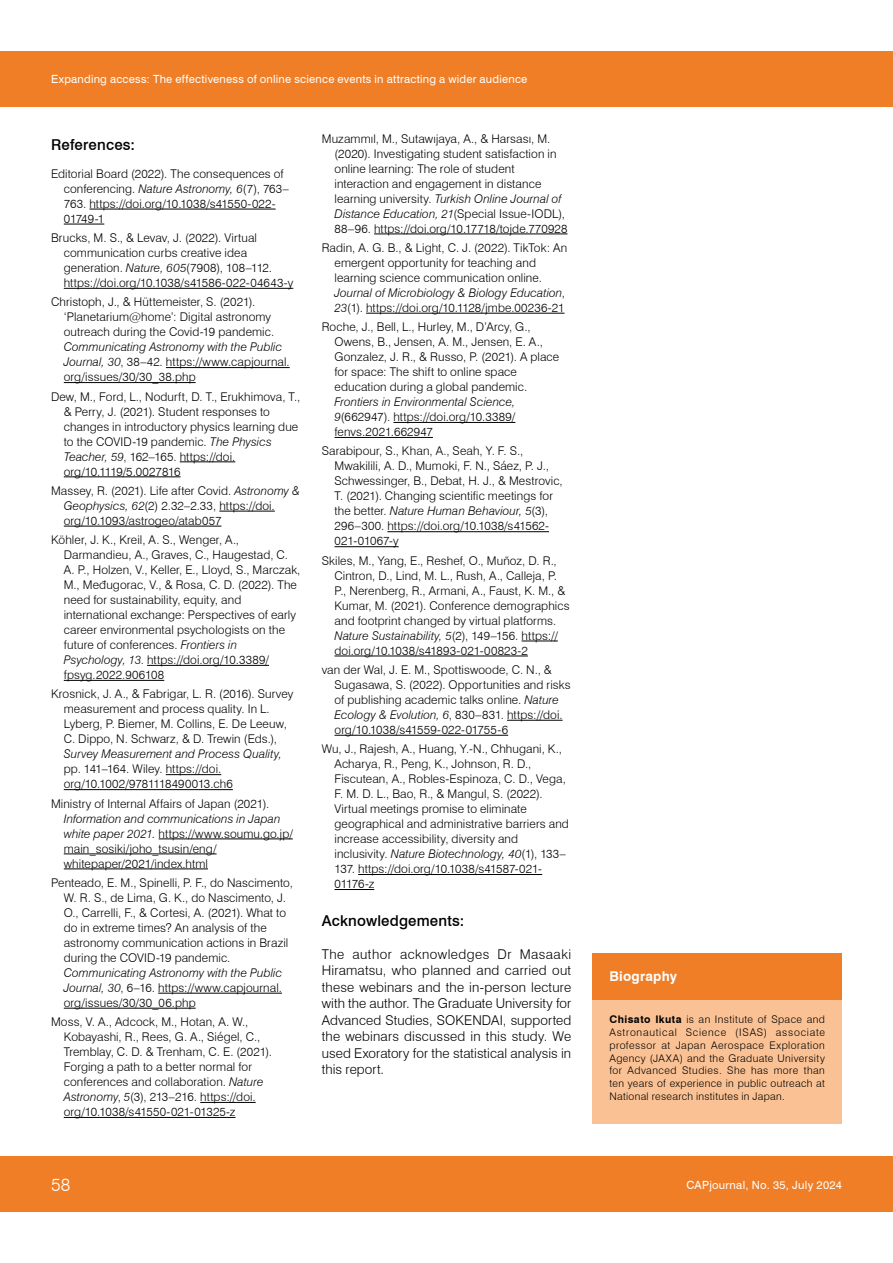
<style>
.page{position:relative;width:893px;height:1263px;background:#fff}
.page>*{position:absolute;margin:0;border:0;box-sizing:border-box;transform-origin:0 0}
.t1{font:300 18px "Swiss 721 BT";color:#fff}
.t2{font:500 15px "Swiss 721 BT";letter-spacing:.015em;color:#000}
.t3{font:300 13.5px/16.5px "Swiss 721 BT";color:#000;text-align:justify}
.t4{font:700 13.5px "Swiss 721 BT";letter-spacing:.015em;color:#fff}
.t5{font:300 12px/15px "Swiss 721 BT";letter-spacing:.01em;color:#000}
.t6{font:italic 300 12px "Swiss 721 BT";letter-spacing:.005em;color:#000}
.t7{font:11.25px "Swiss 721 BT";letter-spacing:.02em;color:#fff}
.t8{font:300 10.5px/12.8px "Swiss 721 BT";letter-spacing:.025em;color:#000;text-align:justify}
.s1{font-style:italic}
.s2{font-weight:700}
</style>
<div class="page">
<div style="left:0;top:51px;width:893px;height:55px;background:#ef7e26"></div>
<div style="left:0;top:1157px;width:893px;height:55px;background:#ef7e26"></div>
<hr style="left:89px;top:209px;width:187px;height:1px;background:#000">
<hr style="left:64px;top:224px;width:40px;height:1px;background:#000">
<hr style="left:64px;top:288px;width:229px;height:1px;background:#000">
<hr style="left:166px;top:367px;width:124px;height:1px;background:#000">
<hr style="left:64px;top:382px;width:132px;height:1px;background:#000">
<hr style="left:180px;top:462px;width:55px;height:1px;background:#000">
<hr style="left:64px;top:477px;width:117px;height:1px;background:#000">
<hr style="left:219px;top:511px;width:56px;height:1px;background:#000">
<hr style="left:64px;top:526px;width:157px;height:1px;background:#000">
<hr style="left:147px;top:665px;width:122px;height:1px;background:#000">
<hr style="left:64px;top:680px;width:100px;height:1px;background:#000">
<hr style="left:166px;top:774px;width:55px;height:1px;background:#000">
<hr style="left:64px;top:789px;width:169px;height:1px;background:#000">
<hr style="left:159px;top:839px;width:134px;height:1px;background:#000">
<hr style="left:64px;top:854px;width:153px;height:1px;background:#000">
<hr style="left:64px;top:869px;width:144px;height:1px;background:#000">
<hr style="left:158px;top:993px;width:124px;height:1px;background:#000">
<hr style="left:64px;top:1008px;width:132px;height:1px;background:#000">
<hr style="left:200px;top:1102px;width:56px;height:1px;background:#000">
<hr style="left:64px;top:1117px;width:172px;height:1px;background:#000">
<hr style="left:374px;top:234px;width:193px;height:1px;background:#000">
<hr style="left:366px;top:313px;width:198px;height:1px;background:#000">
<hr style="left:393px;top:422px;width:122px;height:1px;background:#000">
<hr style="left:334px;top:437px;width:99px;height:1px;background:#000">
<hr style="left:387px;top:531px;width:162px;height:1px;background:#000">
<hr style="left:334px;top:546px;width:65px;height:1px;background:#000">
<hr style="left:522px;top:641px;width:36px;height:1px;background:#000">
<hr style="left:334px;top:656px;width:194px;height:1px;background:#000">
<hr style="left:507px;top:720px;width:56px;height:1px;background:#000">
<hr style="left:334px;top:735px;width:174px;height:1px;background:#000">
<hr style="left:358px;top:874px;width:184px;height:1px;background:#000">
<hr style="left:334px;top:889px;width:40px;height:1px;background:#000">
<div style="left:592px;top:998px;width:250px;height:126px;background:#fac294"></div>
<div style="left:592px;top:953px;width:250px;height:46px;background:#ef7e26"></div>
<p class="t7" style="left:51px;top:72px;width:478px">Expanding access: The effectiveness of online science events in attracting a wider audience</p>
<p class="t2" style="left:51px;top:136px;width:86px">References:</p>
<p class="t5" style="left:64px;top:166px;width:227px;text-indent:-13px">Editorial Board (2022). The consequences of conferencing. <span class="s1">Nature Astronomy, 6</span>(7), 763– 763. https://doi.org/10.1038/s41550-022- 01749-1</p>
<p class="t5" style="left:64px;top:230px;width:231px;text-indent:-13px">Brucks, M. S., &amp; Levav, J. (2022). Virtual communication curbs creative idea generation. <span class="s1">Nature, 605</span>(7908), 108–112. https://doi.org/10.1038/s41586-022-04643-y</p>
<p class="t5" style="left:64px;top:294px;width:212px;text-indent:-13px">Christoph, J., &amp; Hüttemeister, S. (2021). ‘Planetarium@home’: Digital astronomy outreach during the Covid-19 pandemic.</p>
<p class="t5" style="left:64px;top:339px;width:227px"><span class="s1">Communicating Astronomy with the Public<br>Journal, 30</span>, 38–42. https://www.capjournal. org/issues/30/30_38.php</p>
<p class="t5" style="left:64px;top:389px;width:238px;text-indent:-13px">Dew, M., Ford, L., Nodurft, D. T., Erukhimova, T., &amp; Perry, J. (2021). Student responses to changes in introductory physics learning due to the COVID-19 pandemic. <span class="s1">The Physics Teacher, 59</span>, 162–165. https://doi. org/10.1119/5.0027816</p>
<p class="t5" style="left:64px;top:483px;width:238px;text-indent:-13px">Massey, R. (2021). Life after Covid. <span class="s1">Astronomy &amp;<br>Geophysics, 62</span>(2) 2.32–2.33, https://doi. org/10.1093/astrogeo/atab057</p>
<p class="t5" style="left:64px;top:532px;width:238px;text-indent:-13px">Köhler, J. K., Kreil, A. S., Wenger, A., Darmandieu, A., Graves, C., Haugestad, C.<br>A. P., Holzen, V., Keller, E., Lloyd, S., Marczak, M., Međugorac, V., &amp; Rosa, C. D. (2022). The need for sustainability, equity, and international exchange: Perspectives of early career environmental psychologists on the future of conferences. <span class="s1">Frontiers in Psychology, 13</span>. https://doi.org/10.3389/ fpsyg.2022.906108</p>
<p class="t5" style="left:64px;top:686px;width:231px;text-indent:-13px">Krosnick, J. A., &amp; Fabrigar, L. R. (2016). Survey measurement and process quality. In L.<br>Lyberg, P. Biemer, M. Collins, E. De Leeuw, C. Dippo, N. Schwarz, &amp; D. Trewin (Eds.),</p>
<p class="t6" style="left:64px;top:747px;width:220px">Survey Measurement and Process Quality,</p>
<p class="t5" style="left:64px;top:761px;width:171px">pp. 141–164. Wiley. https://doi. org/10.1002/9781118490013.ch6</p>
<p class="t5" style="left:51px;top:796px;width:220px">Ministry of Internal Affairs of Japan (2021).</p>
<p class="t5" style="left:64px;top:811px;width:231px"><span class="s1">Information and communications in Japan white paper 2021.</span> https://www.soumu.go.jp/ main_sosiki/joho_tsusin/eng/ whitepaper/2021/index.html</p>
<p class="t5" style="left:64px;top:875px;width:231px;text-indent:-13px">Penteado, E. M., Spinelli, P. F., do Nascimento, W. R. S., de Lima, G. K., do Nascimento, J.<br>O., Carrelli, F., &amp; Cortesi, A. (2021). What to do in extreme times? An analysis of the astronomy communication actions in Brazil during the COVID-19 pandemic.</p>
<p class="t5" style="left:64px;top:965px;width:220px;text-align:justify"><span class="s1">Communicating Astronomy with the Public Journal, 30</span>, 6–16. https://www.capjournal. org/issues/30/30_06.php</p>
<p class="t5" style="left:64px;top:1014px;width:210px;text-indent:-13px">Moss, V. A., Adcock, M., Hotan, A. W., Kobayashi, R., Rees, G. A., Siégel, C., Tremblay, C. D. &amp; Trenham, C. E. (2021).<br>Forging a path to a better normal for conferences and collaboration. <span class="s1">Nature Astronomy</span>, <span class="s1">5</span>(3), 213–216. https://doi. org/10.1038/s41550-021-01325-z</p>
<p class="t5" style="left:334px;top:131px;width:234px;text-indent:-13px">Muzammıl, M., Sutawıjaya, A., &amp; Harsası, M. (2020). Investigating student satisfaction in online learning: The role of student interaction and engagement in distance learning university. <span class="s1">Turkish Online Journal of Distance Education, 21</span>(Special Issue-IODL), 88–96. https://doi.org/10.17718/tojde.770928</p>
<p class="t5" style="left:335px;top:240px;width:234px;text-indent:-13px">Radin, A. G. B., &amp; Light, C. J. (2022). TikTok: An emergent opportunity for teaching and learning science communication online.<br><span class="s1">Journal of Microbiology &amp; Biology Education</span>, <span class="s1">23</span>(1). https://doi.org/10.1128/jmbe.00236-21</p>
<p class="t5" style="left:334px;top:319px;width:226px;text-indent:-13px">Roche, J., Bell, L., Hurley, M., D’Arcy, G., Owens, B., Jensen, A. M., Jensen, E. A., Gonzalez, J. R., &amp; Russo, P. (2021). A place for space: The shift to online space education during a global pandemic.</p>
<p class="t5" style="left:334px;top:394px;width:182px;text-align:justify"><span class="s1">Frontiers in Environmental Science, 9</span>(662947). https://doi.org/10.3389/ fenvs.2021.662947</p>
<p class="t5" style="left:334px;top:444px;width:230px;text-indent:-13px">Sarabipour, S., Khan, A., Seah, Y. F. S., Mwakilili, A. D., Mumoki, F. N., Sáez, P. J., Schwessinger, B., Debat, H. J., &amp; Mestrovic, T. (2021). Changing scientific meetings for the better. <span class="s1">Nature Human Behaviour, 5</span>(3), 296–300. https://doi.org/10.1038/s41562- 021-01067-y</p>
<p class="t5" style="left:334px;top:553px;width:237px;text-indent:-13px">Skiles, M., Yang, E., Reshef, O., Muñoz, D. R., Cintron, D., Lind, M. L., Rush, A., Calleja, P.<br>P., Nerenberg, R., Armani, A., Faust, K. M., &amp; Kumar, M. (2021). Conference demographics and footprint changed by virtual platforms.<br><span class="s1">Nature Sustainability, 5</span>(2), 149–156. https:// doi.org/10.1038/s41893-021-00823-2</p>
<p class="t5" style="left:334px;top:662px;width:238px;text-indent:-13px">van der Wal, J. E. M., Spottiswoode, C. N., &amp; Sugasawa, S. (2022). Opportunities and risks of publishing academic talks online. <span class="s1">Nature Ecology &amp; Evolution, 6</span>, 830–831. https://doi. org/10.1038/s41559-022-01755-6</p>
<p class="t5" style="left:334px;top:741px;width:236px;text-indent:-13px">Wu, J., Rajesh, A., Huang, Y.-N., Chhugani, K., Acharya, R., Peng, K., Johnson, R. D., Fiscutean, A., Robles-Espinoza, C. D., Vega, F. M. D. L., Bao, R., &amp; Mangul, S. (2022).<br>Virtual meetings promise to eliminate geographical and administrative barriers and increase accessibility, diversity and inclusivity. <span class="s1">Nature Biotechnology, 40</span>(1), 133– 137. https://doi.org/10.1038/s41587-021- 01176-z</p>
<p class="t2" style="left:322px;top:911px;width:144px">Acknowledgements:</p>
<p class="t3" style="left:322px;top:945px;width:251px">The author acknowledges Dr Masaaki Hiramatsu, who planned and carried out these webinars and the in-person lecture with the author. The Graduate University for Advanced Studies, SOKENDAI, supported the webinars discussed in this study. We used Exoratory for the statistical analysis in this report.</p>
<p class="t4" style="left:609px;top:968px;width:69px">Biography</p>
<p class="t8" style="left:609px;top:1013px;width:217px"><span class="s2">Chisato Ikuta</span> is an Institute of Space and Astronautical Science (ISAS) associate professor at Japan Aerospace Exploration Agency (JAXA) and the Graduate University for Advanced Studies. She has more than ten years of experience in public outreach at National research institutes in Japan.</p>
<h1 class="t1" style="left:51px;top:1174px;width:21px">58</h1>
<p class="t7" style="left:686px;top:1178px;width:157px">CAPjournal, No. 35, July 2024</p>
</div>
